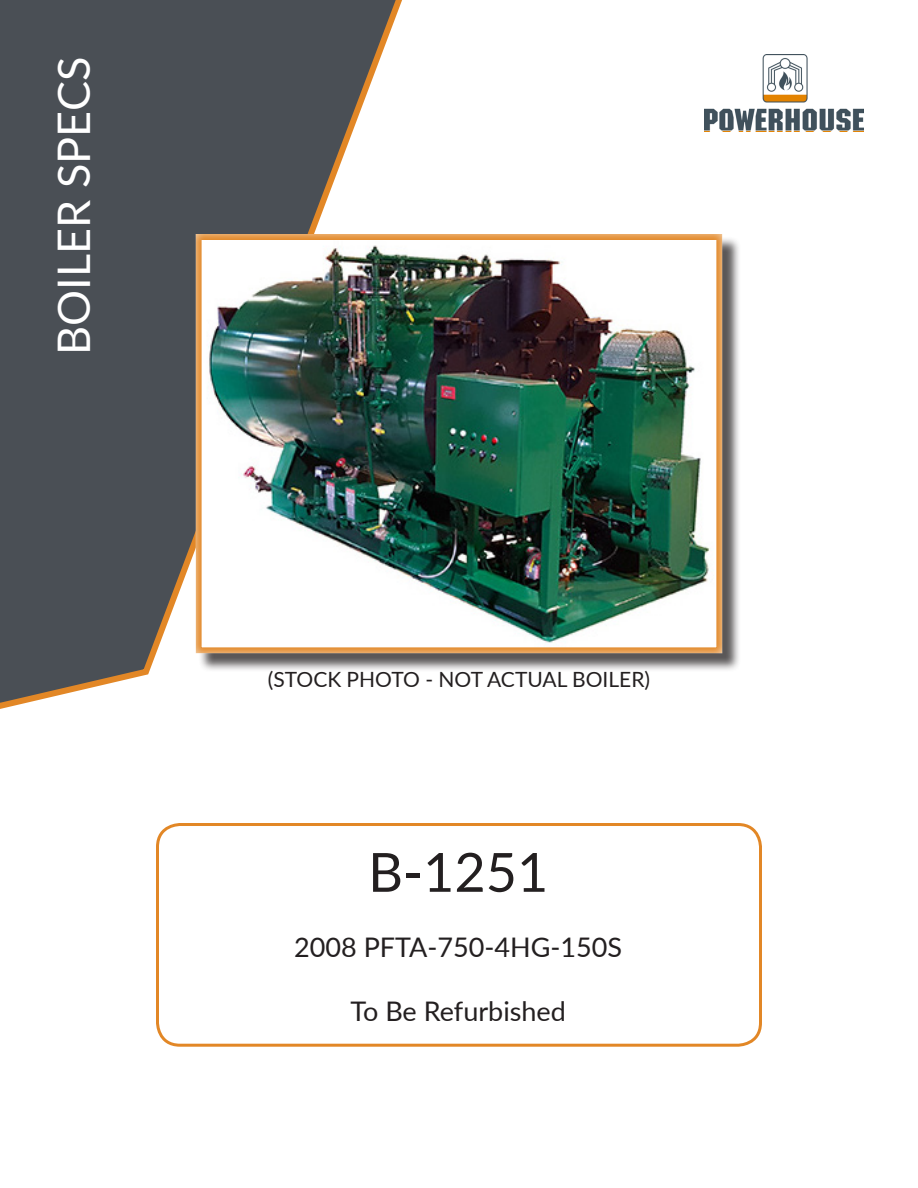
<style>
.page{position:relative;width:918px;height:1188px;background:#fff}
.page>*{position:absolute;margin:0;border:0;box-sizing:border-box;transform-origin:0 0}
.t1{font:54px "Lato";color:#231f20}
.t2{font:45px "Lato";color:#fff}
.t3{font:27px "Lato";color:#231f20}
.t4{font:21px "Lato";color:#231f20}
</style>
<div class="page">
<svg style="left:0;top:0;width:402px;height:709px;background:#636569"></svg>
<img style="left:705px;top:54px;width:159px;height:78px">
<div style="left:198px;top:236px;width:543px;height:436px;background:#231f20;opacity:.75"></div>
<div style="left:194px;top:234px;width:530px;height:420px;background:#fff;opacity:.75"></div>
<div style="left:156px;top:823px;width:606px;height:224px;border:3px solid #e28726;border-radius:22px"></div>
<p class="t2" style="left:42px;top:355px;width:299px;rotate:-90deg">BOILER SPECS</p>
<p class="t4" style="left:268px;top:664px;width:384px">(STOCK PHOTO - NOT ACTUAL BOILER)</p>
<p class="t1" style="left:368px;top:834px;width:182px">B-1251</p>
<p class="t3" style="left:294px;top:927px;width:329px">2008 PFTA-750-4HG-150S</p>
<p class="t3" style="left:350px;top:992px;width:217px">To Be Refurbished</p>
</div>
